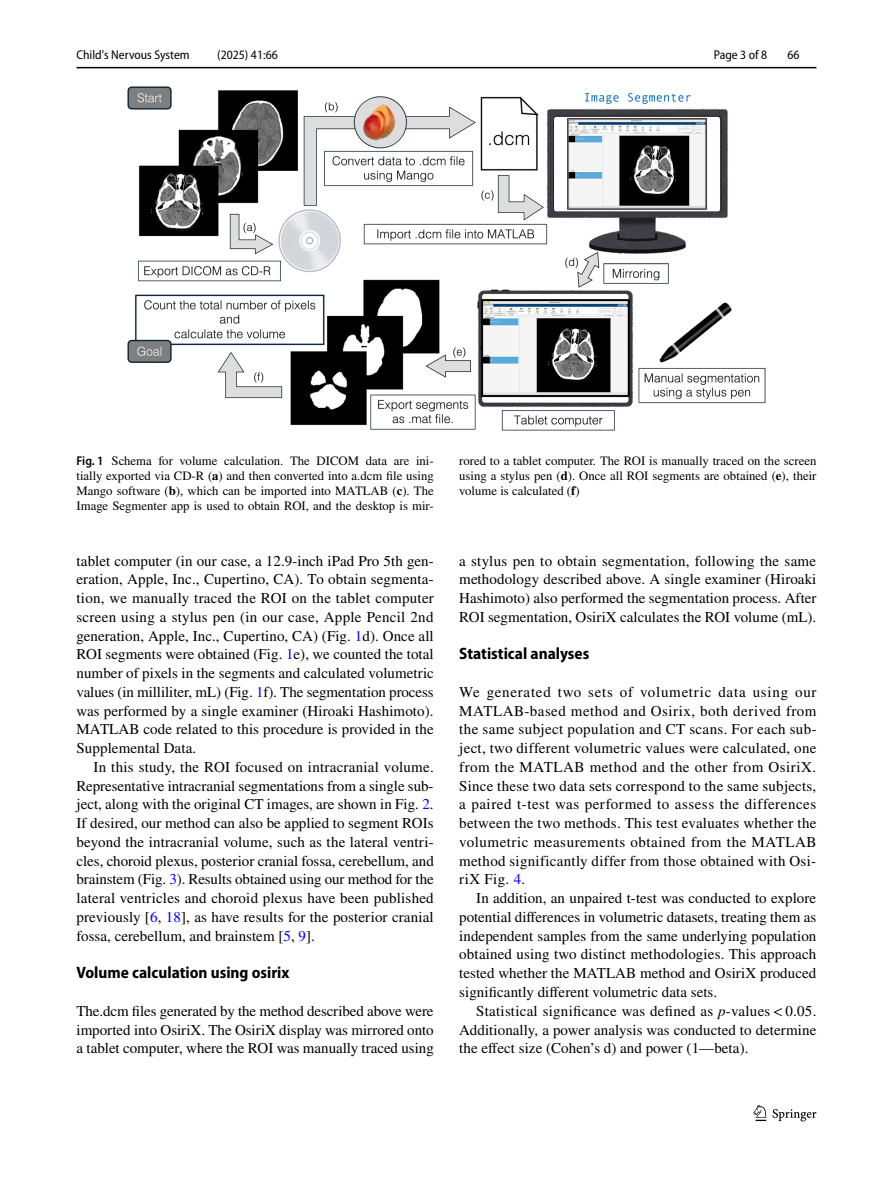
<style>
.page{position:relative;width:893px;height:1187px;background:#fff}
.page>*{position:absolute;margin:0;border:0;box-sizing:border-box;transform-origin:0 0}
.t1{font:700 semi-condensed 16.5px "Myriad Pro";color:#000}
.t2{font:15px/18.8px "STIX";letter-spacing:.005em;color:#000;text-align:justify}
.t3{font:12.75px/15px "STIX";color:#000;text-align:justify}
.t4{font:semi-condensed 12.75px "Myriad Pro";color:#000}
.s1{font-family:"Myriad Pro";font-weight:600;font-stretch:semi-condensed}
.s2{font-weight:700}
.s3{color:#00f}
.s4{font-style:italic}
</style>
<div class="page">
<hr style="left:77px;top:67px;width:739px;height:1px;background:#000">
<svg style="left:753px;top:1105px;width:13px;height:15px"></svg>
<svg style="left:773px;top:1109px;width:43px;height:12px"></svg>
<img style="left:128px;top:87px;width:637px;height:343px">
<p class="t4" style="left:77px;top:48px;width:115px">Child's Nervous System</p>
<p class="t4" style="left:217px;top:48px;width:62px">(2025) 41:66</p>
<p class="t4" style="left:714px;top:48px;width:55px">Page 3 of 8</p>
<p class="t4" style="left:787px;top:48px;width:14px">66</p>
<p class="t3" style="left:77px;top:454px;width:359px"><span class="s1">Fig. 1</span> Schema for volume calculation. The DICOM data are ini&shy;tially exported via CD-R (<span class="s2">a</span>) and then converted into a.dcm file using Mango software (<span class="s2">b</span>), which can be imported into MATLAB (<span class="s2">c</span>). The Image Segmenter app is used to obtain ROI, and the desktop is mir-</p>
<p class="t3" style="left:459px;top:454px;width:359px">rored to a tablet computer. The ROI is manually traced on the screen using a stylus pen (<span class="s2">d</span>). Once all ROI segments are obtained (<span class="s2">e</span>), their volume is calculated (<span class="s2">f</span>)</p>
<p class="t2" style="left:77px;top:552px;width:359px">tablet computer (in our case, a 12.9-inch iPad Pro 5th gen&shy;eration, Apple, Inc., Cupertino, CA). To obtain segmenta&shy;tion, we manually traced the ROI on the tablet computer screen using a stylus pen (in our case, Apple Pencil 2nd generation, Apple, Inc., Cupertino, CA) (Fig. <span class="s3">1</span>d). Once all ROI segments were obtained (Fig. <span class="s3">1</span>e), we counted the total number of pixels in the segments and calculated volumetric values (in milliliter, mL) (Fig. <span class="s3">1</span>f). The segmentation process was performed by a single examiner (Hiroaki Hashimoto).<br>MATLAB code related to this procedure is provided in the Supplemental Data.</p>
<p class="t2" style="left:77px;top:758px;width:359px;text-indent:17px">In this study, the ROI focused on intracranial volume.<br>Representative intracranial segmentations from a single sub&shy;ject, along with the original CT images, are shown in Fig. <span class="s3">2</span>.<br>If desired, our method can also be applied to segment ROIs beyond the intracranial volume, such as the lateral ventri&shy;cles, choroid plexus, posterior cranial fossa, cerebellum, and brainstem (Fig. <span class="s3">3</span>). Results obtained using our method for the lateral ventricles and choroid plexus have been published previously [<span class="s3">6</span>, <span class="s3">18</span>], as have results for the posterior cranial fossa, cerebellum, and brainstem [<span class="s3">5</span>, <span class="s3">9</span>].</p>
<p class="t1" style="left:77px;top:963px;width:214px">Volume calculation using osirix</p>
<p class="t2" style="left:77px;top:1002px;width:359px">The.dcm files generated by the method described above were imported into OsiriX. The OsiriX display was mirrored onto a tablet computer, where the ROI was manually traced using</p>
<p class="t2" style="left:459px;top:552px;width:359px">a stylus pen to obtain segmentation, following the same methodology described above. A single examiner (Hiroaki Hashimoto) also performed the segmentation process. After ROI segmentation, OsiriX calculates the ROI volume (mL).</p>
<p class="t1" style="left:459px;top:644px;width:132px">Statistical analyses</p>
<p class="t2" style="left:459px;top:683px;width:359px">We generated two sets of volumetric data using our MATLAB-based method and Osirix, both derived from the same subject population and CT scans. For each sub&shy;ject, two different volumetric values were calculated, one from the MATLAB method and the other from OsiriX.<br>Since these two data sets correspond to the same subjects, a paired t-test was performed to assess the differences between the two methods. This test evaluates whether the volumetric measurements obtained from the MATLAB method significantly differ from those obtained with Osi&shy;riX Fig. <span class="s3">4</span>.</p>
<p class="t2" style="left:459px;top:889px;width:359px;text-indent:17px">In addition, an unpaired t-test was conducted to explore potential differences in volumetric datasets, treating them as independent samples from the same underlying population obtained using two distinct methodologies. This approach tested whether the MATLAB method and OsiriX produced significantly different volumetric data sets.</p>
<p class="t2" style="left:459px;top:1002px;width:359px;text-indent:17px">Statistical significance was defined as <span class="s4">p</span>-values&lt;0.05.<br>Additionally, a power analysis was conducted to determine the effect size (Cohen’s d) and power (1—beta).</p>
</div>
